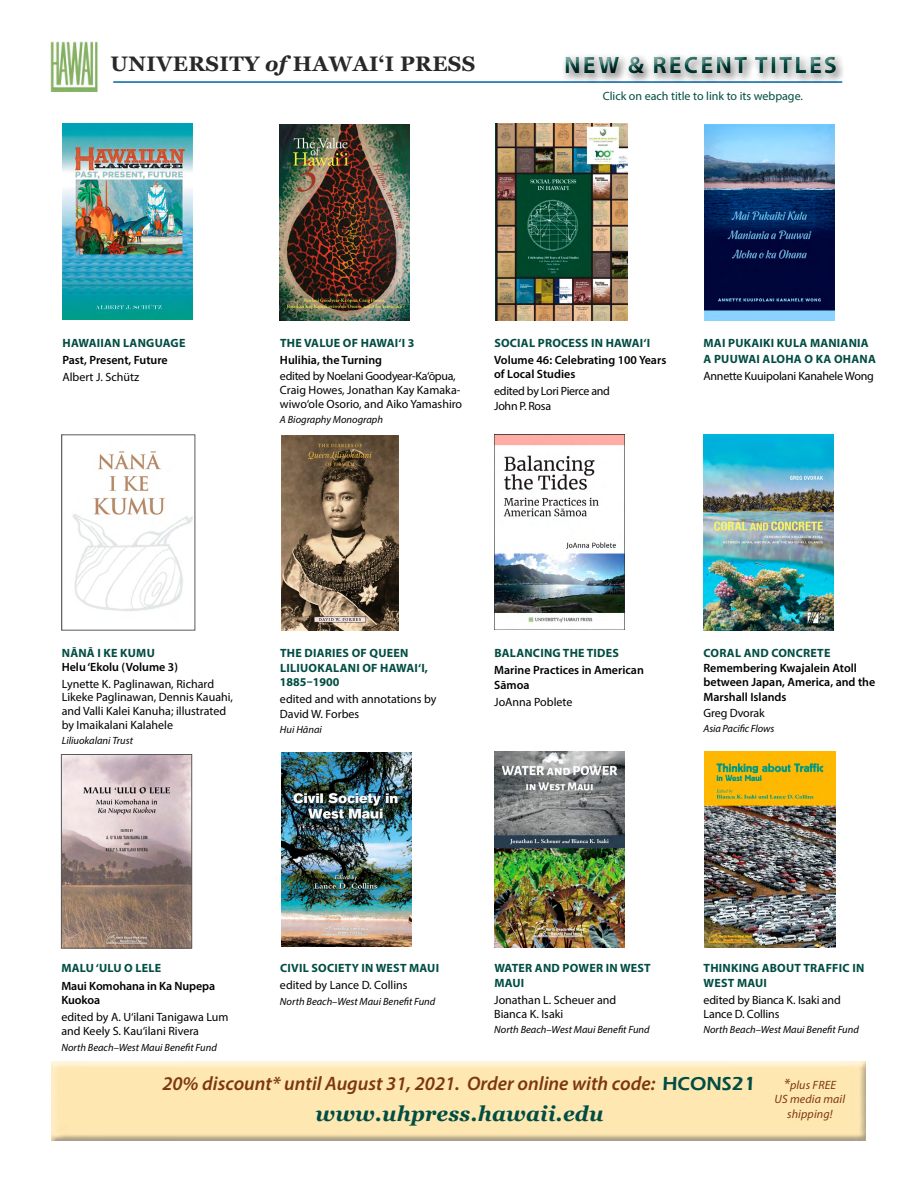
<style>
.page{position:relative;width:918px;height:1188px;background:#fff}
.page>*{position:absolute;margin:0;border:0;box-sizing:border-box;transform-origin:0 0}
.t1{font:700 24px "Myriad Pro";letter-spacing:.09em;color:#004d43}
.Body_text{font:700 21px "Georgia";letter-spacing:.02em;color:#292829}
.t2{font:italic 700 21px "Georgia";letter-spacing:.01em;color:#004d43}
.t3{font:italic 600 19.5px "Myriad Pro";color:#7c380d}
.t4{font:12px/14.4px "Myriad Pro";color:#000}
.t5{font:700 12px/14.4px "Myriad Pro";letter-spacing:.02em;color:#004d43}
.t6{font:600 12px/14.4px "Myriad Pro";color:#000}
.t7{font:12px "Myriad Pro";color:#004d43}
.t8{font:12px/14.4px "Myriad Pro";letter-spacing:-.025em;color:#000}
.t9{font:12px "Myriad Pro";letter-spacing:-.02em;color:#000}
.t10{font:italic 12px "Myriad Pro";letter-spacing:.01em;color:#7c380d}
.t11{font:italic 10.5px "Myriad Pro";color:#000}
.s1{font-style:italic}
.s2{font-family:"Eras ITC";font-style:normal;color:#004d43}
.s3{font-size:15px}
</style>
<div class="page">
<img style="left:51px;top:41px;width:47px;height:51px">
<hr style="left:113px;top:81px;width:729px;height:2px;background:#0065a4">
<div style="left:557px;top:50px;width:289px;height:34px;background:#000;opacity:.75"></div>
<img style="left:281px;top:752px;width:130px;height:195px">
<img style="left:495px;top:124px;width:132px;height:196px">
<img style="left:281px;top:435px;width:117px;height:196px">
<img style="left:705px;top:751px;width:131px;height:197px">
<img style="left:280px;top:124px;width:130px;height:196px">
<img style="left:494px;top:752px;width:131px;height:195px">
<div style="left:48px;top:1057px;width:825px;height:84px;background:#58595b;opacity:.5"></div>
<img style="left:703px;top:434px;width:131px;height:197px">
<img style="left:73px;top:451px;width:120px;height:160px">
<div style="left:61px;top:434px;width:134px;height:197px;border:1px solid #5a5b5d"></div>
<img style="left:704px;top:124px;width:130px;height:197px">
<img style="left:62px;top:123px;width:130px;height:196px">
<img style="left:63px;top:756px;width:127px;height:190px">
<div style="left:61px;top:754px;width:131px;height:194px;border:1px solid #58595b"></div>
<img style="left:495px;top:434px;width:130px;height:195px">
<p class="Body_text" style="left:111px;top:50px;width:366px">UNIVERSITY <span class="s1">of</span> HAWAI‘I PRESS</p>
<h1 class="t1" style="left:564px;top:49px;width:274px">NEW &amp; RECENT TITLES</h1>
<p class="t7" style="left:603px;top:89px;width:202px">Click on each title to link to its webpage.</p>
<p class="t5" style="left:63px;top:335px;width:124px">HAWAIIAN LANGUAGE</p>
<p class="t6" style="left:62px;top:352px;width:107px">Past, Present, Future</p>
<p class="t4" style="left:62px;top:370px;width:78px">Albert J. Schütz</p>
<p class="t5" style="left:280px;top:335px;width:136px">THE VALUE OF HAWAI‘I 3</p>
<p class="t6" style="left:280px;top:352px;width:104px">Hulihia, the Turning</p>
<p class="t4" style="left:280px;top:369px;width:184px;line-height:14px">edited by Noelani Goodyear-Ka‘ōpua,<br>Craig Howes, Jonathan Kay Kamaka&shy;wiwo‘ole Osorio, and Aiko Yamashiro</p>
<p class="t11" style="left:280px;top:413px;width:105px">A Biography Monograph</p>
<p class="t5" style="left:494px;top:335px;width:157px">SOCIAL PROCESS IN HAWAI‘I</p>
<p class="t6" style="left:494px;top:352px;width:174px">Volume 46: Celebrating 100 Years of Local Studies</p>
<p class="t8" style="left:494px;top:384px;width:117px">edited by Lori Pierce and<br>John P. Rosa</p>
<p class="t5" style="left:704px;top:335px;width:167px">MAI PUKAIKI KULA MANIANIA</p>
<p class="t5" style="left:704px;top:352px;width:174px">A PUUWAI ALOHA O KA OHANA</p>
<p class="t9" style="left:703px;top:369px;width:172px">Annette Kuuipolani Kanahele Wong</p>
<p class="t5" style="left:62px;top:645px;width:95px">NĀNĀ I KE KUMU</p>
<p class="t6" style="left:62px;top:660px;width:118px">Helu ‘Ekolu (Volume 3)</p>
<p class="t4" style="left:62px;top:676px;width:173px;line-height:13.8px">Lynette K. Paglinawan, Richard<br>Likeke Paglinawan, Dennis Kauahi, and Valli Kalei Kanuha; illustrated by Imaikalani Kalahele</p>
<p class="t11" style="left:62px;top:734px;width:73px">Liliuokalani Trust</p>
<p class="t5" style="left:280px;top:646px;width:150px">THE DIARIES OF QUEEN<br>LILIUOKALANI OF HAWAI‘I,<br>1885–1900</p>
<p class="t4" style="left:280px;top:692px;width:158px">edited and with annotations by<br>David W. Forbes</p>
<p class="t11" style="left:280px;top:723px;width:43px">Hui Hānai</p>
<p class="t5" style="left:494px;top:646px;width:126px">BALANCING THE TIDES</p>
<p class="t6" style="left:494px;top:663px;width:151px">Marine Practices in American<br>Sāmoa</p>
<p class="t4" style="left:494px;top:695px;width:80px">JoAnna Poblete</p>
<p class="t5" style="left:704px;top:646px;width:128px">CORAL AND CONCRETE</p>
<p class="t6" style="left:703px;top:660px;width:173px">Remembering Kwajalein Atoll between Japan, America, and the<br>Marshall Islands</p>
<p class="t4" style="left:703px;top:706px;width:63px">Greg Dvorak</p>
<p class="t11" style="left:703px;top:722px;width:72px">Asia Pacific Flows</p>
<p class="t5" style="left:62px;top:961px;width:101px">MALU ‘ULU O LELE</p>
<p class="t6" style="left:61px;top:978px;width:155px">Maui Komohana in Ka Nupepa<br>Kuokoa</p>
<p class="t4" style="left:61px;top:1010px;width:169px">edited by A. U‘ilani Tanigawa Lum and Keely S. Kau‘ilani Rivera</p>
<p class="t11" style="left:61px;top:1041px;width:157px">North Beach–West Maui Benefit Fund</p>
<p class="t5" style="left:280px;top:961px;width:161px">CIVIL SOCIETY IN WEST MAUI</p>
<p class="t4" style="left:280px;top:978px;width:129px">edited by Lance D. Collins</p>
<p class="t11" style="left:280px;top:995px;width:157px">North Beach–West Maui Benefit Fund</p>
<p class="t5" style="left:494px;top:961px;width:158px">WATER AND POWER IN WEST<br>MAUI</p>
<p class="t4" style="left:494px;top:992px;width:124px">Jonathan L. Scheuer and<br>Bianca K. Isaki</p>
<p class="t11" style="left:494px;top:1023px;width:157px">North Beach–West Maui Benefit Fund</p>
<p class="t5" style="left:704px;top:961px;width:162px">THINKING ABOUT TRAFFIC IN<br>WEST MAUI</p>
<p class="t4" style="left:703px;top:992px;width:139px">edited by Bianca K. Isaki and<br>Lance D. Collins</p>
<p class="t11" style="left:703px;top:1023px;width:157px">North Beach–West Maui Benefit Fund</p>
<p class="t3" style="left:162px;top:1071px;width:595px">20% discount* until August 31, 2021. Order online with code: <span class="s2">HCONS21</span></p>
<p class="t2" style="left:316px;top:1100px;width:289px">www.uhpress.hawaii.edu</p>
<p class="t10" style="left:784px;top:1078px;width:54px"><span class="s3">*</span>plus FREE</p>
<p class="t10" style="left:775px;top:1092px;width:72px">US media mail</p>
<p class="t10" style="left:787px;top:1106px;width:47px">shipping!</p>
</div>
